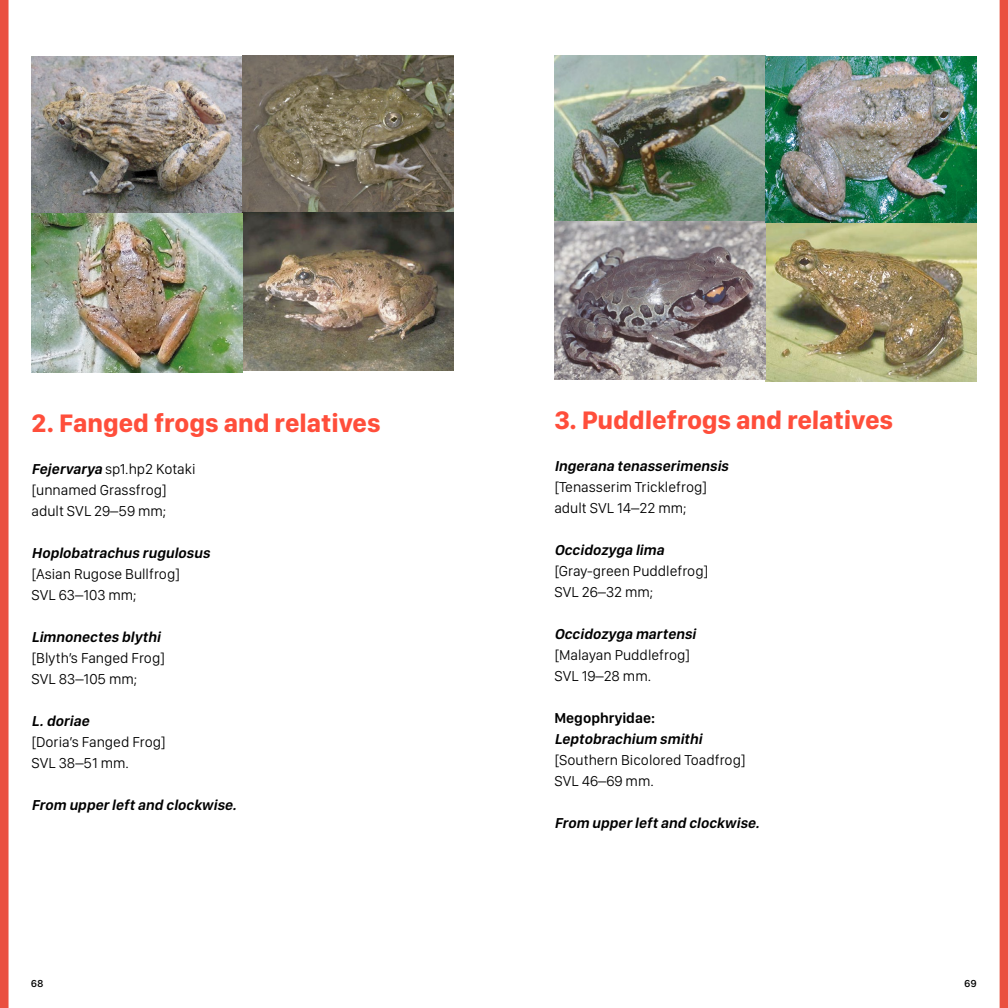
<style>
.page{position:relative;width:1008px;height:1008px;background:#fff}
.page>*{position:absolute;margin:0;border:0;box-sizing:border-box;transform-origin:0 0}
.t1{font:700 26.25px "SF Compact Display";color:#ff4e3b}
.t2{font:300 14.88px/21px "SF Compact Display";color:#000}
.t3{font:italic 600 14.88px "SF Compact Display";color:#000}
.t4{font:600 14.88px "SF Compact Display";color:#000}
.t5{font:500 10.5px "SF Compact Text";color:#000}
.s1{font-weight:600;font-style:italic}
</style>
<div class="page">
<img style="left:32px;top:55px;width:421px;height:159px">
<img style="left:242px;top:212px;width:211px;height:158px">
<img style="left:32px;top:214px;width:210px;height:158px">
<img style="left:554px;top:55px;width:212px;height:166px">
<img style="left:766px;top:223px;width:211px;height:159px">
<img style="left:554px;top:221px;width:212px;height:159px">
<img style="left:766px;top:57px;width:211px;height:166px">
<div style="left:1000px;top:0;width:8px;height:1008px;background:#ea5040"></div>
<div style="left:0;top:0;width:9px;height:1008px;background:#ea5040"></div>
<h1 class="t1" style="left:32px;top:405px;width:351px">2. Fanged frogs and relatives</h1>
<p class="t2" style="left:31px;top:458px;width:165px"><span class="s1">Fejervarya</span>sp1.hp2 Kotaki [unnamed Grassfrog] adult SVL 29–59 mm;</p>
<p class="t3" style="left:32px;top:543px;width:183px">Hoplobatrachus rugulosus</p>
<p class="t2" style="left:32px;top:563px;width:150px">[Asian Rugose Bullfrog]<br>SVL 63–103 mm;</p>
<p class="t3" style="left:32px;top:627px;width:134px">Limnonectes blythi</p>
<p class="t2" style="left:32px;top:647px;width:135px">[Blyth’s Fanged Frog]<br>SVL 83–105 mm;</p>
<p class="t3" style="left:32px;top:711px;width:63px">L.doriae</p>
<p class="t2" style="left:32px;top:731px;width:136px">[Doria’s Fanged Frog]<br>SVL 38–51 mm.</p>
<p class="t3" style="left:32px;top:795px;width:210px">From upperleftand clockwise.</p>
<h1 class="t1" style="left:554px;top:402px;width:341px">3. Puddlefrogs and relatives</h1>
<p class="t3" style="left:554px;top:456px;width:179px">Ingerana tenasserimensis</p>
<p class="t2" style="left:554px;top:476px;width:154px">[Tenasserim Tricklefrog] adult SVL 14–22 mm;</p>
<p class="t3" style="left:554px;top:540px;width:115px">Occidozyga lima</p>
<p class="t2" style="left:554px;top:560px;width:156px">[Gray-green Puddlefrog]<br>SVL 26–32 mm;</p>
<p class="t3" style="left:554px;top:624px;width:146px">Occidozyga martensi</p>
<p class="t2" style="left:554px;top:644px;width:137px">[Malayan Puddlefrog]<br>SVL 19–28 mm.</p>
<p class="t4" style="left:554px;top:708px;width:102px">Megophryidae:</p>
<p class="t3" style="left:554px;top:729px;width:153px">Leptobrachium smithi</p>
<p class="t2" style="left:554px;top:749px;width:193px">[Southern Bicolored Toadfrog]<br>SVL 46–69 mm.</p>
<p class="t3" style="left:554px;top:813px;width:210px">From upperleftand clockwise.</p>
<p class="t5" style="left:31px;top:976px;width:14px">68</p>
<p class="t5" style="left:964px;top:976px;width:14px">69</p>
</div>
